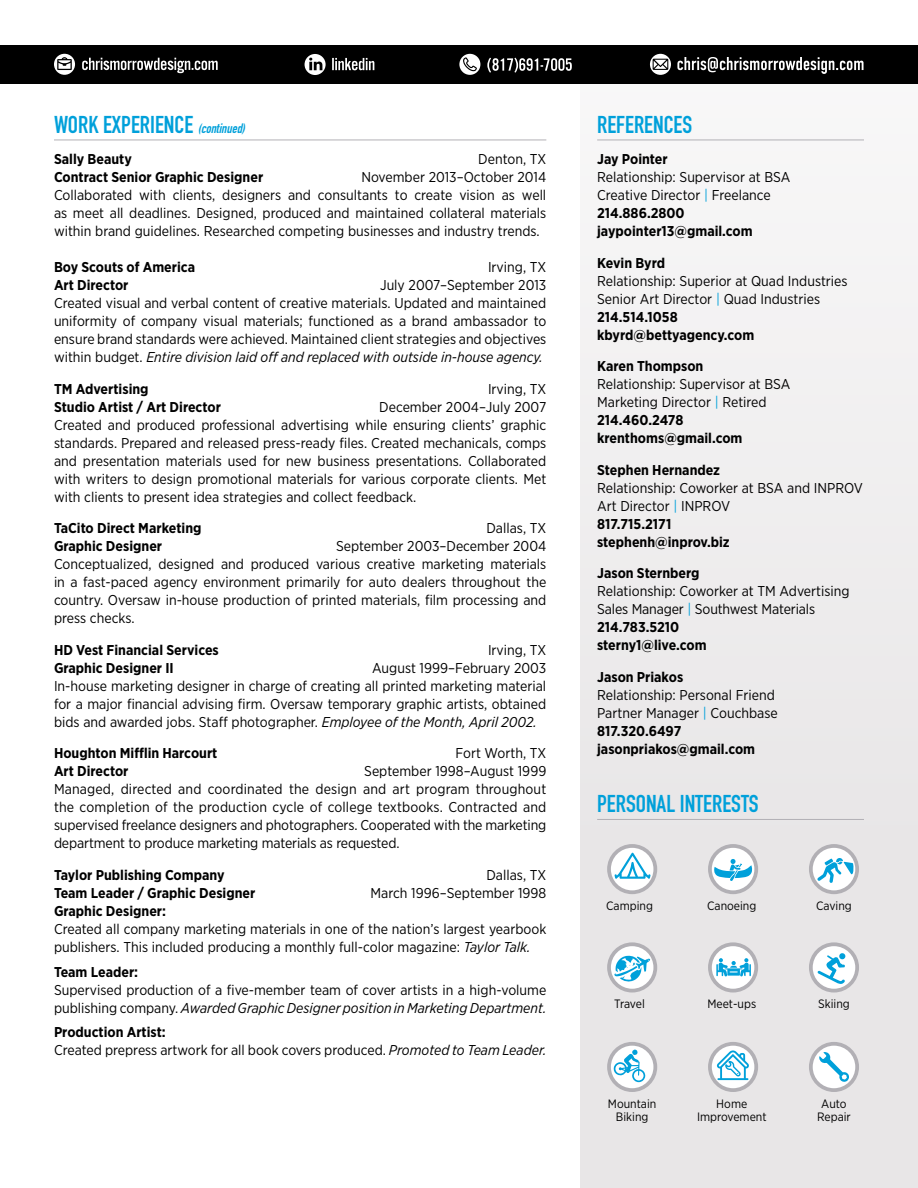
<style>
.page{position:relative;width:918px;height:1188px;background:#fff}
.page>*{position:absolute;margin:0;border:0;box-sizing:border-box;transform-origin:0 0}
.t1{font:700 24px "DIN Condensed";color:#00a0da}
.t2{font:14.25px/18px "Gotham Narrow";color:#000}
.t3{font:700 14.25px "Gotham Narrow";color:#000}
.t4{font:12.15px/13.5px "Gotham Narrow";color:#000;text-align:center}
.s1{font-style:italic;font-size:13.5px}
.s2{font-style:italic}
.s3{font-weight:700}
.s4{color:#00a0da}
</style>
<div class="page">
<div style="left:581px;top:84px;width:337px;height:1104px;background:#e8e6e7"></div>
<hr style="left:54px;top:140px;width:492px;height:1px;background:#b2b0b5">
<hr style="left:597px;top:140px;width:267px;height:1px;background:#b2b0b5">
<hr style="left:597px;top:819px;width:267px;height:1px;background:#b2b0b5">
<svg style="left:809px;top:1042px;width:50px;height:50px"></svg>
<svg style="left:708px;top:844px;width:50px;height:50px"></svg>
<svg style="left:809px;top:942px;width:50px;height:51px"></svg>
<svg style="left:809px;top:844px;width:50px;height:50px"></svg>
<svg style="left:607px;top:844px;width:50px;height:50px"></svg>
<svg style="left:607px;top:1042px;width:50px;height:50px"></svg>
<svg style="left:708px;top:1042px;width:50px;height:50px"></svg>
<svg style="left:708px;top:942px;width:50px;height:51px"></svg>
<svg style="left:607px;top:942px;width:50px;height:51px"></svg>
<div style="left:0;top:45px;width:918px;height:39px;background:#000"></div>
<svg style="left:54px;top:54px;width:21px;height:21px"></svg>
<svg style="left:82px;top:58px;width:136px;height:15px"></svg>
<svg style="left:305px;top:54px;width:21px;height:21px"></svg>
<svg style="left:332px;top:58px;width:42px;height:12px"></svg>
<svg style="left:650px;top:54px;width:214px;height:21px"></svg>
<svg style="left:459px;top:54px;width:21px;height:21px"></svg>
<svg style="left:487px;top:58px;width:85px;height:15px"></svg>
<h1 class="t1" style="left:54px;top:108px;width:196px">WORK EXPERIENCE <span class="s1">(continued)</span></h1>
<p class="t3" style="left:54px;top:150px;width:79px">Sally Beauty</p>
<p class="t2" style="left:478px;top:150px;width:70px">Denton, TX</p>
<p class="t3" style="left:54px;top:168px;width:211px">Contract Senior Graphic Designer</p>
<p class="t2" style="left:54px;top:168px;width:494px;text-align:justify;text-indent:307px">November 2013–October 2014<br>Collaborated with clients, designers and consultants to create vision as well as meet all deadlines. Designed, produced and maintained collateral materials within brand guidelines. Researched competing businesses and industry trends.</p>
<p class="t3" style="left:54px;top:258px;width:143px">Boy Scouts of America</p>
<p class="t2" style="left:488px;top:258px;width:60px">Irving, TX</p>
<p class="t3" style="left:54px;top:276px;width:76px">Art Director</p>
<p class="t2" style="left:54px;top:276px;width:494px;text-align:justify;text-indent:326px">July 2007–September 2013<br>Created visual and verbal content of creative materials. Updated and maintained uniformity of company visual materials; functioned as a brand ambassador to ensure brand standards were achieved. Maintained client strategies and objectives within budget. <span class="s2">Entire division laid off and replaced with outside in-house agency.</span></p>
<p class="t3" style="left:54px;top:380px;width:96px">TM Advertising</p>
<p class="t2" style="left:488px;top:380px;width:60px">Irving, TX</p>
<p class="t3" style="left:54px;top:398px;width:168px">Studio Artist / Art Director</p>
<p class="t2" style="left:54px;top:398px;width:494px;text-align:justify;text-indent:325px">December 2004–July 2007<br>Created and produced professional advertising while ensuring clients’ graphic standards. Prepared and released press-ready files. Created mechanicals, comps and presentation materials used for new business presentations. Collaborated with writers to design promotional materials for various corporate clients. Met with clients to present idea strategies and collect feedback.</p>
<p class="t3" style="left:54px;top:519px;width:149px">TaCito Direct Marketing</p>
<p class="t2" style="left:486px;top:519px;width:61px">Dallas, TX</p>
<p class="t3" style="left:54px;top:537px;width:110px">Graphic Designer</p>
<p class="t2" style="left:54px;top:537px;width:494px;text-align:justify;text-indent:282px">September 2003–December 2004<br>Conceptualized, designed and produced various creative marketing materials in a fast-paced agency environment primarily for auto dealers throughout the country. Oversaw in-house production of printed materials, film processing and press checks.</p>
<p class="t3" style="left:54px;top:641px;width:166px">HD Vest Financial Services</p>
<p class="t2" style="left:488px;top:641px;width:60px">Irving, TX</p>
<p class="t3" style="left:54px;top:659px;width:121px">Graphic Designer II</p>
<p class="t2" style="left:54px;top:659px;width:494px;text-align:justify;text-indent:318px">August 1999–February 2003<br>In-house marketing designer in charge of creating all printed marketing material for a major financial advising firm. Oversaw temporary graphic artists, obtained bids and awarded jobs. Staff photographer. <span class="s2">Employee of the Month, April 2002.</span></p>
<p class="t3" style="left:54px;top:744px;width:165px">Houghton Mifflin Harcourt</p>
<p class="t2" style="left:455px;top:744px;width:92px">Fort Worth, TX</p>
<p class="t3" style="left:54px;top:762px;width:76px">Art Director</p>
<p class="t2" style="left:54px;top:762px;width:494px;text-align:justify;text-indent:310px">September 1998–August 1999<br>Managed, directed and coordinated the design and art program throughout the completion of the production cycle of college textbooks. Contracted and supervised freelance designers and photographers. Cooperated with the marketing department to produce marketing materials as requested.</p>
<p class="t3" style="left:54px;top:866px;width:172px">Taylor Publishing Company</p>
<p class="t2" style="left:486px;top:865px;width:61px">Dallas, TX</p>
<p class="t3" style="left:54px;top:884px;width:203px">Team Leader / Graphic Designer</p>
<p class="t2" style="left:371px;top:883px;width:177px">March 1996–September 1998</p>
<p class="t3" style="left:54px;top:902px;width:114px">Graphic Designer:</p>
<p class="t2" style="left:54px;top:919px;width:494px">Created all company marketing materials in one of the nation’s largest yearbook publishers. This included producing a monthly full-color magazine: <span class="s2">Taylor Talk.</span></p>
<p class="t3" style="left:54px;top:962px;width:86px">Team Leader:</p>
<p class="t2" style="left:54px;top:980px;width:494px">Supervised production of a five-member team of cover artists in a high-volume publishing company. <span class="s2">Awarded Graphic Designer position in Marketing Department.</span></p>
<p class="t2" style="left:54px;top:1023px;width:494px"><span class="s3">Production Artist:<br></span>Created prepress artwork for all book covers produced. <span class="s2">Promoted to Team Leader.</span></p>
<h1 class="t1" style="left:597px;top:108px;width:97px">REFERENCES</h1>
<p class="t3" style="left:597px;top:150px;width:72px">Jay Pointer</p>
<p class="t2" style="left:597px;top:168px;width:195px">Relationship: Supervisor at BSA<br>Creative Director <span class="s4">|</span> Freelance<br><span class="s3">214.886.2800 jaypointer13@gmail.com</span></p>
<p class="t3" style="left:597px;top:254px;width:70px">Kevin Byrd</p>
<p class="t2" style="left:597px;top:272px;width:252px">Relationship: Superior at Quad Industries<br>Senior Art Director <span class="s4">|</span> Quad Industries<br><span class="s3">214.514.1058<br>kbyrd@bettyagency.com</span></p>
<p class="t3" style="left:597px;top:357px;width:108px">Karen Thompson</p>
<p class="t2" style="left:597px;top:375px;width:195px">Relationship: Supervisor at BSA<br>Marketing Director <span class="s4">|</span> Retired<br><span class="s3">214.460.2478 krenthoms@gmail.com</span></p>
<p class="t3" style="left:597px;top:461px;width:124px">Stephen Hernandez</p>
<p class="t2" style="left:597px;top:479px;width:267px">Relationship: Coworker at BSA and INPROV<br>Art Director <span class="s4">|</span> INPROV<br><span class="s3">817.715.2171<br>stephenh@inprov.biz</span></p>
<p class="t3" style="left:597px;top:564px;width:104px">Jason Sternberg</p>
<p class="t2" style="left:597px;top:582px;width:254px">Relationship: Coworker at TM Advertising<br>Sales Manager <span class="s4">|</span> Southwest Materials<br><span class="s3">214.783.5210<br>sterny1@live.com</span></p>
<p class="t3" style="left:597px;top:668px;width:88px">Jason Priakos</p>
<p class="t2" style="left:597px;top:686px;width:182px">Relationship: Personal Friend<br>Partner Manager <span class="s4">|</span> Couchbase<br><span class="s3">817.320.6497 jasonpriakos@gmail.com</span></p>
<h1 class="t1" style="left:597px;top:788px;width:163px">PERSONAL INTERESTS</h1>
<p class="t4" style="left:606px;top:899px;width:48px">Camping</p>
<p class="t4" style="left:707px;top:899px;width:51px">Canoeing</p>
<p class="t4" style="left:816px;top:899px;width:37px">Caving</p>
<p class="t4" style="left:614px;top:997px;width:32px">Travel</p>
<p class="t4" style="left:707px;top:997px;width:50px">Meet-ups</p>
<p class="t4" style="left:818px;top:997px;width:33px">Skiing</p>
<p class="t4" style="left:608px;top:1097px;width:50px">Mountain<br>Biking</p>
<p class="t4" style="left:697px;top:1097px;width:71px">Home<br>Improvement</p>
<p class="t4" style="left:817px;top:1097px;width:35px">Auto<br>Repair</p>
</div>
